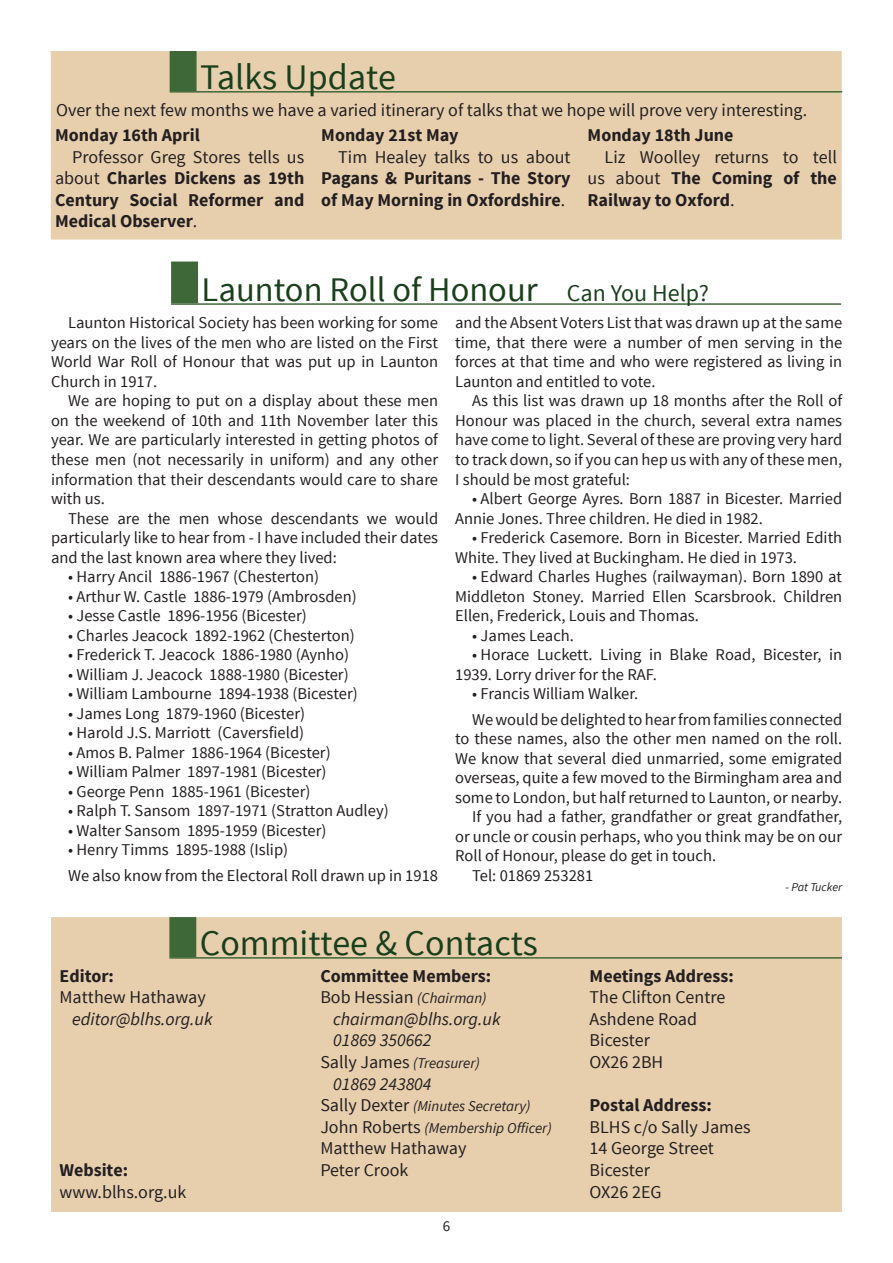
<style>
.page{position:relative;width:893px;height:1263px;background:#fff}
.page>*{position:absolute;margin:0;border:0;box-sizing:border-box;transform-origin:0 0}
.t1{font:36px "Source Sans Pro";color:#1a3f1b}
.t2{font:34.5px "Source Sans Pro";color:#1a3f1b}
.t3{font:18px/21.6px "Source Sans Pro";color:#231f20;text-align:justify}
.t4{font:700 18px/21.6px "Source Sans Pro";color:#231f20;text-align:justify}
.t5{font:italic 18px "Source Sans Pro";color:#231f20}
.t6{font:16.5px/19.5px "Source Sans Pro";color:#231f20;text-align:justify}
.t7{font:italic 15px "Source Sans Pro";color:#231f20}
.t8{font:15px "Source Sans Pro";color:#231f20}
.t9{font:italic 12px "Source Sans Pro";color:#231f20}
.s1{font-weight:400}
.s2{font-weight:700}
.s3{font-size:24px}
.s4{font-style:italic;font-size:15px}
.s5{font-style:normal;font-size:18px}
</style>
<div class="page">
<div style="left:51px;top:917px;width:791px;height:295px;background:#e7cfae"></div>
<hr style="left:169px;top:957px;width:673px;height:2px;background:#3f6839">
<div style="left:169px;top:917px;width:27px;height:40px;background:#3f6839;border:2px solid #3f6839"></div>
<hr style="left:171px;top:303px;width:670px;height:2px;background:#3f6839">
<div style="left:171px;top:261px;width:27px;height:42px;background:#3f6839;border:2px solid #3f6839"></div>
<div style="left:51px;top:51px;width:791px;height:189px;background:#e7cfae;border:2px solid #e7cfae"></div>
<hr style="left:170px;top:91px;width:672px;height:2px;background:#3f6839">
<div style="left:170px;top:51px;width:27px;height:40px;background:#3f6839;border:2px solid #3f6839"></div>
<p class="t1" style="left:200px;top:55px;width:197px">Talks Update</p>
<p class="t3" style="left:56px;top:99px;width:753px">Over the next few months we have a varied itinerary of talks that we hope will prove very interesting.</p>
<p class="t4" style="left:55px;top:125px;width:146px">Monday 16th April</p>
<p class="t4" style="left:55px;top:147px;width:251px;text-indent:17px"><span class="s1">Professor Greg Stores tells us about</span> Charles Dickens as 19th Century Social Reformer and Medical Observer<span class="s1">.</span></p>
<p class="t4" style="left:321px;top:125px;width:139px">Monday 21st May</p>
<p class="t4" style="left:321px;top:147px;width:251px;text-indent:17px"><span class="s1">Tim Healey talks to us about </span>Pagans &amp; Puritans - The Story of May Morning in Oxfordshire<span class="s1">.</span></p>
<p class="t4" style="left:588px;top:125px;width:147px">Monday 18th June</p>
<p class="t3" style="left:588px;top:146px;width:251px;text-indent:17px">Liz Woolley returns to tell us about <span class="s2">The Coming of the Railway to Oxford</span>.</p>
<p class="t2" style="left:202px;top:268px;width:509px">Launton Roll of Honour <span class="s3">Can You Help?</span></p>
<p class="t6" style="left:51px;top:313px;width:389px;text-indent:17px">Launton Historical Society has been working for some years on the lives of the men who are listed on the First World War Roll of Honour that was put up in Launton Church in 1917.</p>
<p class="t6" style="left:51px;top:391px;width:389px;text-indent:17px">We are hoping to put on a display about these men on the weekend of 10th and 11th November later this year. We are particularly interested in getting photos of these men (not necessarily in uniform) and any other information that their descendants would care to share with us.</p>
<p class="t6" style="left:51px;top:508px;width:389px;text-indent:17px">These are the men whose descendants we would particularly like to hear from - I have included their dates and the last known area where they lived:</p>
<p class="t6" style="left:68px;top:567px;width:253px">• Harry Ancil 1886-1967 (Chesterton)</p>
<p class="t6" style="left:68px;top:586px;width:290px">• Arthur W. Castle 1886-1979 (Ambrosden)</p>
<p class="t6" style="left:68px;top:606px;width:240px">• Jesse Castle 1896-1956 (Bicester)</p>
<p class="t6" style="left:68px;top:625px;width:288px">• Charles Jeacock 1892-1962 (Chesterton)</p>
<p class="t6" style="left:68px;top:645px;width:283px">• Frederick T. Jeacock 1886-1980 (Aynho)</p>
<p class="t6" style="left:68px;top:664px;width:282px">• William J. Jeacock 1888-1980 (Bicester)</p>
<p class="t6" style="left:68px;top:684px;width:291px">• William Lambourne 1894-1938 (Bicester)</p>
<p class="t6" style="left:68px;top:703px;width:239px">• James Long 1879-1960 (Bicester)</p>
<p class="t6" style="left:68px;top:723px;width:238px">• Harold J.S. Marriott (Caversfield)</p>
<p class="t6" style="left:68px;top:742px;width:264px">• Amos B. Palmer 1886-1964 (Bicester)</p>
<p class="t6" style="left:68px;top:762px;width:260px">• William Palmer 1897-1981 (Bicester)</p>
<p class="t6" style="left:68px;top:781px;width:244px">• George Penn 1885-1961 (Bicester)</p>
<p class="t6" style="left:68px;top:801px;width:322px">• Ralph T. Sansom 1897-1971 (Stratton Audley)</p>
<p class="t6" style="left:68px;top:820px;width:260px">• Walter Sansom 1895-1959 (Bicester)</p>
<p class="t6" style="left:68px;top:840px;width:222px">• Henry Timms 1895-1988 (Islip)</p>
<p class="t6" style="left:68px;top:865px;width:372px">We also know from the Electoral Roll drawn up in 1918</p>
<p class="t6" style="left:455px;top:313px;width:389px">and the Absent Voters List that was drawn up at the same time, that there were a number of men serving in the forces at that time and who were registered as living in Launton and entitled to vote.</p>
<p class="t6" style="left:455px;top:391px;width:389px;text-indent:17px">As this list was drawn up 18 months after the Roll of Honour was placed in the church, several extra names have come to light. Several of these are proving very hard to track down, so if you can hep us with any of these men, I should be most grateful:</p>
<p class="t6" style="left:455px;top:489px;width:389px;text-indent:17px">• Albert George Ayres. Born 1887 in Bicester. Married<br>Annie Jones. Three children. He died in 1982.</p>
<p class="t6" style="left:455px;top:528px;width:389px;text-indent:17px">• Frederick Casemore. Born in Bicester. Married Edith<br>White. They lived at Buckingham. He died in 1973.</p>
<p class="t6" style="left:455px;top:567px;width:389px;text-indent:17px">• Edward Charles Hughes (railwayman). Born 1890 at Middleton Stoney. Married Ellen Scarsbrook. Children Ellen, Frederick, Louis and Thomas.</p>
<p class="t6" style="left:472px;top:625px;width:103px">• James Leach.</p>
<p class="t6" style="left:455px;top:645px;width:389px;text-indent:17px">• Horace Luckett. Living in Blake Road, Bicester, in<br>1939. Lorry driver for the RAF.</p>
<p class="t6" style="left:472px;top:684px;width:168px">• Francis William Walker.</p>
<p class="t6" style="left:455px;top:709px;width:389px;text-indent:17px">We would be delighted to hear from families connected to these names, also the other men named on the roll.<br>We know that several died unmarried, some emigrated overseas, quite a few moved to the Birmingham area and some to London, but half returned to Launton, or nearby.</p>
<p class="t6" style="left:455px;top:807px;width:389px;text-indent:17px">If you had a father, grandfather or great grandfather, or uncle or cousin perhaps, who you think may be on our Roll of Honour, please do get in touch.</p>
<p class="t6" style="left:472px;top:865px;width:123px">Tel: 01869 253281</p>
<p class="t9" style="left:785px;top:880px;width:58px">- Pat Tucker</p>
<p class="t1" style="left:200px;top:921px;width:340px">Committee &amp; Contacts</p>
<p class="t4" style="left:60px;top:965px;width:56px">Editor:</p>
<p class="t3" style="left:60px;top:987px;width:148px">Matthew Hathaway</p>
<p class="t5" style="left:72px;top:1008px;width:142px">editor@blhs.org.uk</p>
<p class="t4" style="left:60px;top:1160px;width:70px">Website:</p>
<p class="t3" style="left:60px;top:1181px;width:128px">www.blhs.org.uk</p>
<p class="t4" style="left:320px;top:965px;width:172px">Committee Members:</p>
<p class="t3" style="left:320px;top:987px;width:168px">Bob Hessian <span class="s4">(Chairman)</span></p>
<p class="t5" style="left:333px;top:1008px;width:169px">chairman@blhs.org.uk</p>
<p class="t5" style="left:333px;top:1029px;width:100px">01869 350662</p>
<p class="t7" style="left:320px;top:1054px;width:161px"><span class="s5">Sally James</span> (Treasurer)</p>
<p class="t5" style="left:333px;top:1072px;width:100px">01869 243804</p>
<p class="t7" style="left:320px;top:1097px;width:212px"><span class="s5">Sally Dexter</span> (Minutes Secretary)</p>
<p class="t7" style="left:320px;top:1118px;width:233px"><span class="s5">John Roberts</span> (Membership Officer)</p>
<p class="t3" style="left:320px;top:1138px;width:148px">Matthew Hathaway</p>
<p class="t3" style="left:320px;top:1159px;width:90px">Peter Crook</p>
<p class="t8" style="left:443px;top:1216px;width:9px">6</p>
<p class="t4" style="left:590px;top:965px;width:146px">Meetings Address:</p>
<p class="t3" style="left:590px;top:987px;width:137px">The Clifton Centre</p>
<p class="t3" style="left:590px;top:1008px;width:109px">Ashdene Road</p>
<p class="t3" style="left:590px;top:1030px;width:62px">Bicester</p>
<p class="t3" style="left:590px;top:1051px;width:75px">OX26 2BH</p>
<p class="t4" style="left:590px;top:1095px;width:124px">Postal Address:</p>
<p class="t3" style="left:590px;top:1116px;width:162px">BLHS c/o Sally James</p>
<p class="t3" style="left:590px;top:1138px;width:126px">14 George Street</p>
<p class="t3" style="left:590px;top:1159px;width:62px">Bicester</p>
<p class="t3" style="left:590px;top:1181px;width:73px">OX26 2EG</p>
</div>
